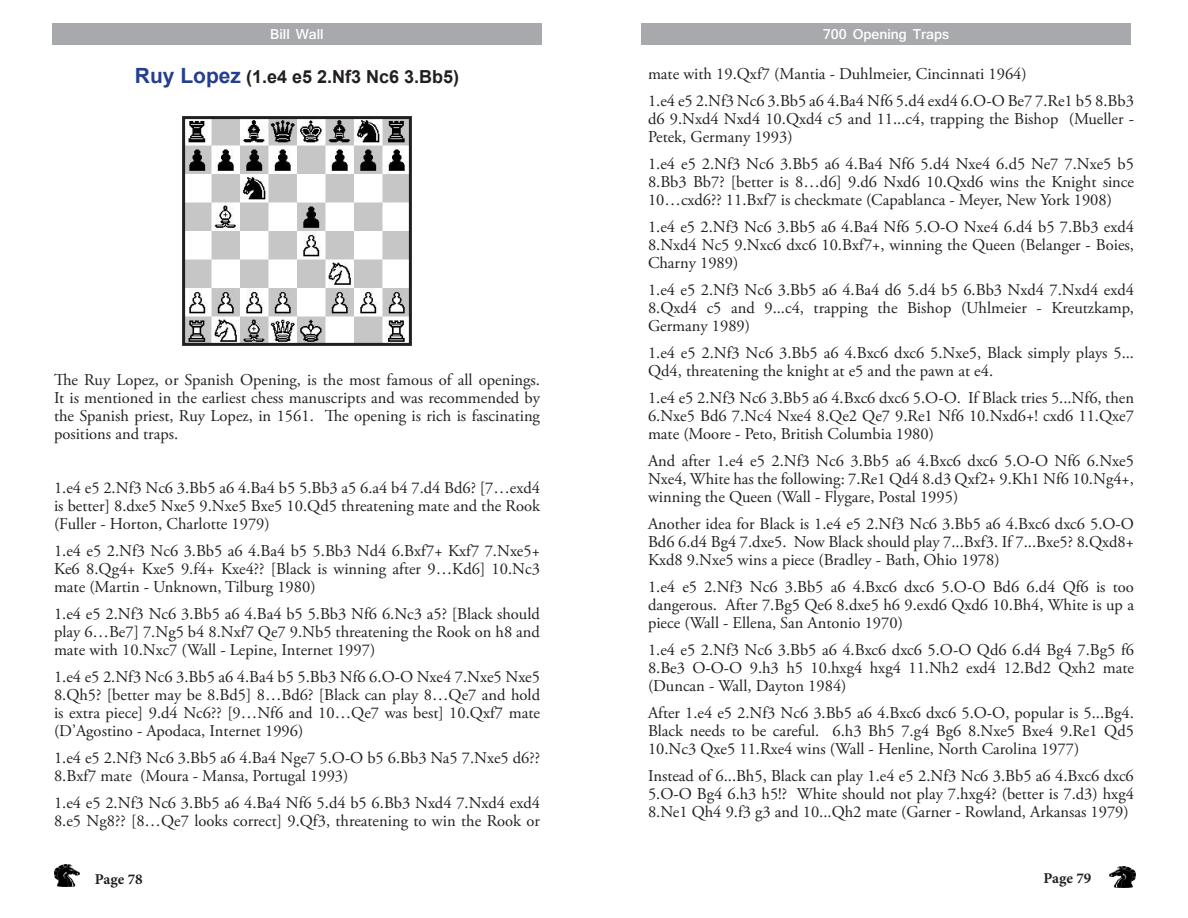
<style>
.page{position:relative;width:1188px;height:918px;background:#fff}
.page>*{position:absolute;margin:0;border:0;box-sizing:border-box;transform-origin:0 0}
.Sub_Headers{font:700 18px "Arial";color:#231f20}
.Body_Text{font:16.5px/18px "Adobe Garamond Pro";color:#231f20;text-align:justify}
.t1{font:700 15px "Shruti";color:#fff}
.t2{font:700 15px "Minion Pro";color:#231f20}
.s1{font-size:21px;color:#253f8e}
</style>
<div class="page">
<img style="left:54px;top:865px;width:26px;height:21px">
<img style="left:1110px;top:866px;width:26px;height:22px">
<div style="left:642px;top:24px;width:489px;height:21px;background:#a8a9ad"></div>
<div style="left:52px;top:24px;width:490px;height:21px;background:#a8a9ad"></div>
<img style="left:186px;top:120px;width:222px;height:222px">
<div style="left:182px;top:116px;width:230px;height:230px;border:3px solid #231f20"></div>
<p class="t1" style="left:270px;top:25px;width:55px">Bill Wall</p>
<p class="t1" style="left:823px;top:25px;width:128px">700 Opening Traps</p>
<p class="Sub_Headers" style="left:135px;top:64px;width:326px"><span class="s1">Ruy Lopez</span> (1.e4 e5 2.Nf3 Nc6 3.Bb5)</p>
<p class="Body_Text" style="left:648px;top:66px;width:380px">mate with 19.Qxf7 (Mantia - Duhlmeier, Cincinnati 1964)</p>
<p class="Body_Text" style="left:648px;top:93px;width:488px">1.e4 e5 2.Nf3 Nc6 3.Bb5 a6 4.Ba4 Nf6 5.d4 exd4 6.O-O Be7 7.Re1 b5 8.Bb3 d6 9.Nxd4 Nxd4 10.Qxd4 c5 and 11...c4, trapping the Bishop (Mueller - Petek, Germany 1993)</p>
<p class="Body_Text" style="left:648px;top:156px;width:488px">1.e4 e5 2.Nf3 Nc6 3.Bb5 a6 4.Ba4 Nf6 5.d4 Nxe4 6.d5 Ne7 7.Nxe5 b5<br>8.Bb3 Bb7? [better is 8…d6] 9.d6 Nxd6 10.Qxd6 wins the Knight since 10…cxd6?? 11.Bxf7 is checkmate (Capablanca - Meyer, New York 1908)</p>
<p class="Body_Text" style="left:648px;top:219px;width:488px">1.e4 e5 2.Nf3 Nc6 3.Bb5 a6 4.Ba4 Nf6 5.O-O Nxe4 6.d4 b5 7.Bb3 exd4<br>8.Nxd4 Nc5 9.Nxc6 dxc6 10.Bxf7+, winning the Queen (Belanger - Boies, Charny 1989)</p>
<p class="Body_Text" style="left:648px;top:282px;width:487px">1.e4 e5 2.Nf3 Nc6 3.Bb5 a6 4.Ba4 d6 5.d4 b5 6.Bb3 Nxd4 7.Nxd4 exd4<br>8.Qxd4 c5 and 9...c4, trapping the Bishop (Uhlmeier - Kreutzkamp, Germany 1989)</p>
<p class="Body_Text" style="left:648px;top:345px;width:488px">1.e4 e5 2.Nf3 Nc6 3.Bb5 a6 4.Bxc6 dxc6 5.Nxe5, Black simply plays 5...<br>Qd4, threatening the knight at e5 and the pawn at e4.</p>
<p class="Body_Text" style="left:648px;top:390px;width:488px">1.e4 e5 2.Nf3 Nc6 3.Bb5 a6 4.Bxc6 dxc6 5.O-O. If Black tries 5...Nf6, then 6.Nxe5 Bd6 7.Nc4 Nxe4 8.Qe2 Qe7 9.Re1 Nf6 10.Nxd6+! cxd6 11.Qxe7 mate (Moore - Peto, British Columbia 1980)</p>
<p class="Body_Text" style="left:648px;top:453px;width:488px">And after 1.e4 e5 2.Nf3 Nc6 3.Bb5 a6 4.Bxc6 dxc6 5.O-O Nf6 6.Nxe5<br>Nxe4, White has the following: 7.Re1 Qd4 8.d3 Qxf2+ 9.Kh1 Nf6 10.Ng4+, winning the Queen (Wall - Flygare, Postal 1995)</p>
<p class="Body_Text" style="left:648px;top:516px;width:488px">Another idea for Black is 1.e4 e5 2.Nf3 Nc6 3.Bb5 a6 4.Bxc6 dxc6 5.O-O Bd6 6.d4 Bg4 7.dxe5. Now Black should play 7...Bxf3. If 7...Bxe5? 8.Qxd8+ Kxd8 9.Nxe5 wins a piece (Bradley - Bath, Ohio 1978)</p>
<p class="Body_Text" style="left:648px;top:579px;width:488px">1.e4 e5 2.Nf3 Nc6 3.Bb5 a6 4.Bxc6 dxc6 5.O-O Bd6 6.d4 Qf6 is too dangerous. After 7.Bg5 Qe6 8.dxe5 h6 9.exd6 Qxd6 10.Bh4, White is up a piece (Wall - Ellena, San Antonio 1970)</p>
<p class="Body_Text" style="left:648px;top:642px;width:488px">1.e4 e5 2.Nf3 Nc6 3.Bb5 a6 4.Bxc6 dxc6 5.O-O Qd6 6.d4 Bg4 7.Bg5 f6<br>8.Be3 O-O-O 9.h3 h5 10.hxg4 hxg4 11.Nh2 exd4 12.Bd2 Qxh2 mate (Duncan - Wall, Dayton 1984)</p>
<p class="Body_Text" style="left:648px;top:705px;width:488px">After 1.e4 e5 2.Nf3 Nc6 3.Bb5 a6 4.Bxc6 dxc6 5.O-O, popular is 5...Bg4.<br>Black needs to be careful. 6.h3 Bh5 7.g4 Bg6 8.Nxe5 Bxe4 9.Re1 Qd5<br>10.Nc3 Qxe5 11.Rxe4 wins (Wall - Henline, North Carolina 1977)</p>
<p class="Body_Text" style="left:648px;top:768px;width:488px">Instead of 6...Bh5, Black can play 1.e4 e5 2.Nf3 Nc6 3.Bb5 a6 4.Bxc6 dxc6<br>5.O-O Bg4 6.h3 h5!? White should not play 7.hxg4? (better is 7.d3) hxg4<br>8.Ne1 Qh4 9.f3 g3 and 10...Qh2 mate (Garner - Rowland, Arkansas 1979)</p>
<p class="Body_Text" style="left:54px;top:372px;width:488px">The Ruy Lopez, or Spanish Opening, is the most famous of all openings.<br>It is mentioned in the earliest chess manuscripts and was recommended by the Spanish priest, Ruy Lopez, in 1561. The opening is rich is fascinating positions and traps.</p>
<p class="Body_Text" style="left:54px;top:480px;width:488px">1.e4 e5 2.Nf3 Nc6 3.Bb5 a6 4.Ba4 b5 5.Bb3 a5 6.a4 b4 7.d4 Bd6? [7…exd4 is better] 8.dxe5 Nxe5 9.Nxe5 Bxe5 10.Qd5 threatening mate and the Rook (Fuller - Horton, Charlotte 1979)</p>
<p class="Body_Text" style="left:54px;top:543px;width:488px">1.e4 e5 2.Nf3 Nc6 3.Bb5 a6 4.Ba4 b5 5.Bb3 Nd4 6.Bxf7+ Kxf7 7.Nxe5+ Ke6 8.Qg4+ Kxe5 9.f4+ Kxe4?? [Black is winning after 9…Kd6] 10.Nc3 mate (Martin - Unknown, Tilburg 1980)</p>
<p class="Body_Text" style="left:54px;top:606px;width:487px">1.e4 e5 2.Nf3 Nc6 3.Bb5 a6 4.Ba4 b5 5.Bb3 Nf6 6.Nc3 a5? [Black should play 6…Be7] 7.Ng5 b4 8.Nxf7 Qe7 9.Nb5 threatening the Rook on h8 and mate with 10.Nxc7 (Wall - Lepine, Internet 1997)</p>
<p class="Body_Text" style="left:54px;top:669px;width:488px">1.e4 e5 2.Nf3 Nc6 3.Bb5 a6 4.Ba4 b5 5.Bb3 Nf6 6.O-O Nxe4 7.Nxe5 Nxe5<br>8.Qh5? [better may be 8.Bd5] 8…Bd6? [Black can play 8…Qe7 and hold is extra piece] 9.d4 Nc6?? [9…Nf6 and 10…Qe7 was best] 10.Qxf7 mate (D’Agostino - Apodaca, Internet 1996)</p>
<p class="Body_Text" style="left:54px;top:750px;width:488px">1.e4 e5 2.Nf3 Nc6 3.Bb5 a6 4.Ba4 Nge7 5.O-O b5 6.Bb3 Na5 7.Nxe5 d6??<br>8.Bxf7 mate (Moura - Mansa, Portugal 1993)</p>
<p class="Body_Text" style="left:54px;top:795px;width:488px">1.e4 e5 2.Nf3 Nc6 3.Bb5 a6 4.Ba4 Nf6 5.d4 b5 6.Bb3 Nxd4 7.Nxd4 exd4<br>8.e5 Ng8?? [8…Qe7 looks correct] 9.Qf3, threatening to win the Rook or</p>
<p class="t2" style="left:95px;top:869px;width:49px">Page 78</p>
<p class="t2" style="left:1044px;top:868px;width:49px">Page 79</p>
</div>
